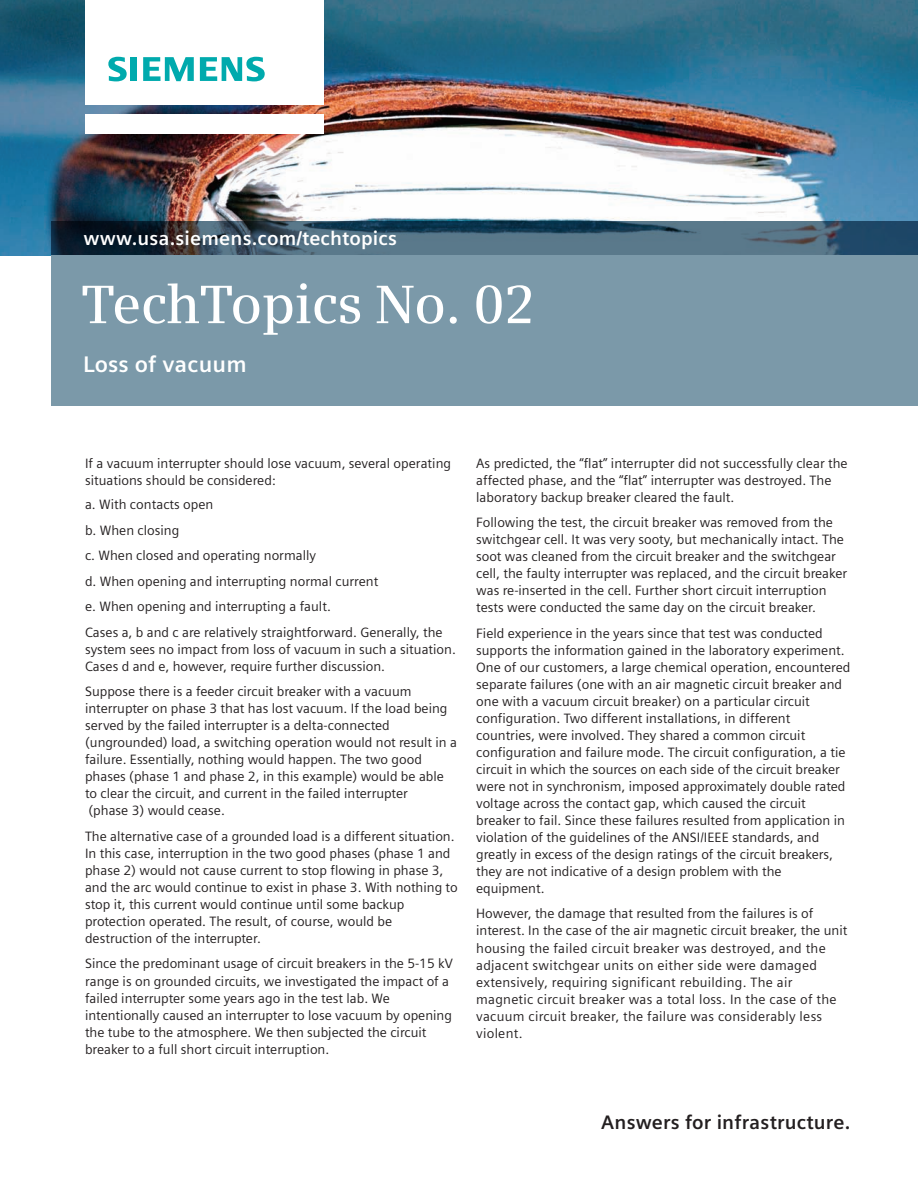
<style>
.page{position:relative;width:918px;height:1188px;background:#fff}
.page>*{position:absolute;margin:0;border:0;box-sizing:border-box;transform-origin:0 0}
.t1{font:600 54px "Siemens Serif";letter-spacing:-.01em;color:#fff}
.t2{font:700 22.5px "Siemens Sans";letter-spacing:.01em;color:#fff}
.t3{font:700 19.5px "Siemens Sans";letter-spacing:.01em;color:#fff}
.t4{font:700 19.5px "Siemens Sans";letter-spacing:.01em;color:#231f20}
.t5{font:13.5px/17px "Siemens Sans";color:#231f20}
.t6{font:13.5px/17px "Siemens Sans";letter-spacing:.02em;color:#231f20}
</style>
<div class="page">
<img style="left:0;top:0;width:918px;height:255px">
<div style="left:85px;top:114px;width:238px;height:19px;background:#fff"></div>
<div style="left:85px;top:0;width:238px;height:105px;background:#fff"></div>
<svg style="left:108px;top:57px;width:19px;height:24px"></svg>
<div style="left:130px;top:57px;width:7px;height:24px;background:#00aaad"></div>
<svg style="left:143px;top:57px;width:51px;height:24px"></svg>
<svg style="left:200px;top:57px;width:65px;height:24px"></svg>
<svg style="left:51px;top:221px;width:867px;height:34px;background:#3a5668"></svg>
<div style="left:51px;top:255px;width:867px;height:151px;background:#7b99a9"></div>
<h3 class="t3" style="left:83px;top:227px;width:315px">www.usa.siemens.com/techtopics</h3>
<h1 class="t1" style="left:82px;top:273px;width:455px">TechTopics No. 02</h1>
<h2 class="t2" style="left:83px;top:351px;width:165px">Loss of vacuum</h2>
<p class="t5" style="left:85px;top:455px;width:368px">If a vacuum interrupter should lose vacuum, several operating situations should be considered:</p>
<p class="t5" style="left:85px;top:492px;width:359px;line-height:25.5px">a. With contacts open<br>b. When closing<br>c. When closed and operating normally<br>d. When opening and interrupting normal current<br>e. When opening and interrupting a fault.<br>Cases a, b and c are relatively straightforward. Generally, the</p>
<p class="t5" style="left:85px;top:641px;width:372px">system sees no impact from loss of vacuum in such a situation.<br>Cases d and e, however, require further discussion.</p>
<p class="t5" style="left:85px;top:683px;width:374px">Suppose there is a feeder circuit breaker with a vacuum interrupter on phase 3 that has lost vacuum. If the load being served by the failed interrupter is a delta-connected (ungrounded) load, a switching operation would not result in a failure. Essentially, nothing would happen. The two good phases (phase 1 and phase 2, in this example) would be able to clear the circuit, and current in the failed interrupter<br>(phase 3) would cease.</p>
<p class="t5" style="left:85px;top:828px;width:374px">The alternative case of a grounded load is a different situation.<br>In this case, interruption in the two good phases (phase 1 and phase 2) would not cause current to stop flowing in phase 3, and the arc would continue to exist in phase 3. With nothing to stop it, this current would continue until some backup protection operated. The result, of course, would be destruction of the interrupter.</p>
<p class="t5" style="left:85px;top:955px;width:369px">Since the predominant usage of circuit breakers in the 5-15 kV range is on grounded circuits, we investigated the impact of a failed interrupter some years ago in the test lab. We intentionally caused an interrupter to lose vacuum by opening the tube to the atmosphere. We then subjected the circuit breaker to a full short circuit interruption.</p>
<p class="t5" style="left:476px;top:455px;width:373px">As predicted, the “flat” interrupter did not successfully clear the affected phase, and the “flat” interrupter was destroyed. The laboratory backup breaker cleared the fault.</p>
<p class="t5" style="left:476px;top:514px;width:373px">Following the test, the circuit breaker was removed from the switchgear cell. It was very sooty, but mechanically intact. The soot was cleaned from the circuit breaker and the switchgear cell, the faulty interrupter was replaced, and the circuit breaker was re-inserted in the cell. Further short circuit interruption tests were conducted the same day on the circuit breaker.</p>
<p class="t5" style="left:476px;top:625px;width:376px">Field experience in the years since that test was conducted supports the information gained in the laboratory experiment.<br>One of our customers, a large chemical operation, encountered separate failures (one with an air magnetic circuit breaker and one with a vacuum circuit breaker) on a particular circuit configuration. Two different installations, in different countries, were involved. They shared a common circuit configuration and failure mode. The circuit configuration, a tie circuit in which the sources on each side of the circuit breaker were not in synchronism, imposed approximately double rated voltage across the contact gap, which caused the circuit breaker to fail. Since these failures resulted from application in violation of the guidelines of the ANSI/IEEE standards, and greatly in excess of the design ratings of the circuit breakers, they are not indicative of a design problem with the equipment.</p>
<p class="t6" style="left:476px;top:905px;width:373px">However, the damage that resulted from the failures is of interest. In the case of the air magnetic circuit breaker, the unit housing the failed circuit breaker was destroyed, and the adjacent switchgear units on either side were damaged extensively, requiring significant rebuilding. The air magnetic circuit breaker was a total loss. In the case of the vacuum circuit breaker, the failure was considerably less violent.</p>
<h3 class="t4" style="left:601px;top:1111px;width:251px">Answers for infrastructure.</h3>
</div>
